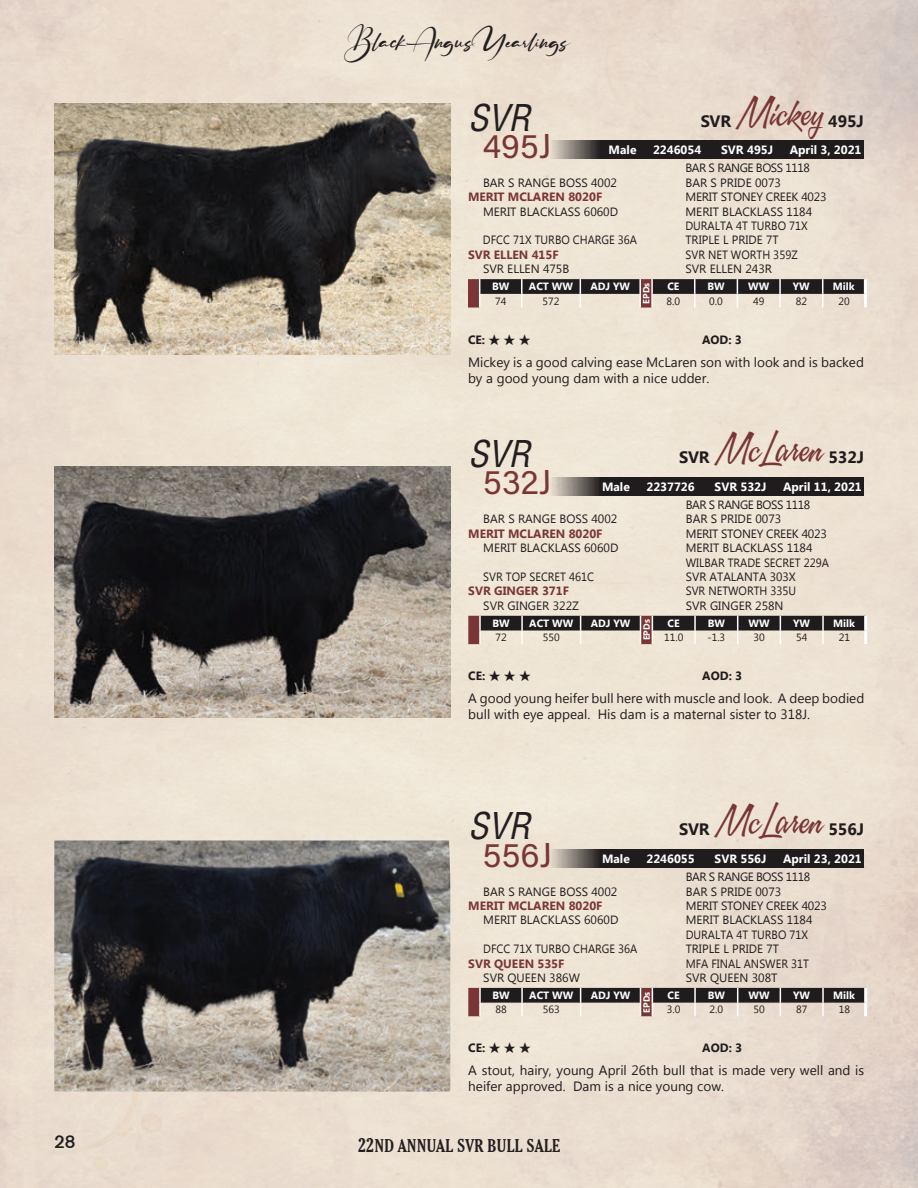
<style>
.page{position:relative;width:918px;height:1188px;background:#fff}
.page>*{position:absolute;margin:0;border:0;box-sizing:border-box;transform-origin:0 0}
.t1{font:italic condensed 36px "Helvetica";color:#231f20}
.Lot{font:34.5px "Acumin Pro";color:#7a3636}
.t2{font:21px "Ruthligos";color:#231f20}
.t3{font:700 condensed 18px "Cheltenham BT";color:#231f20}
.t4{font:18px "Gothic 725 BT Bold A";color:#231f20}
.Animal_Name{font:700 16.5px "Lao UI";color:#201c1d}
.Footnotes{font:13.5px/16.2px "Lao UI";color:#201c1d}
.Pedigree{font:12px "Lao UI";color:#201c1d}
.Pedigree-2{font:12px "Lao UI";color:#201c1d;scale:.93 1}
.t5{font:700 12px "Lao UI";color:#fff}
.Pedigree-3{font:700 12px "Lao UI";color:#7a3636}
.Pedigree-4{font:12px "Lao UI";letter-spacing:-.02em;color:#201c1d}
.Pedigree-5{font:12px "Lao UI";letter-spacing:-.04em;color:#201c1d}
.CE{font:700 12px "Lao UI";color:#201c1d}
.t6{font:700 10.5px "Lao UI";color:#fff}
.t7{font:10.5px "Lao UI";color:#201c1d}
.t8{font:700 9px "Lao UI";color:#fff}
.s1{font-family:"A&S Speedway";font-weight:400;font-size:36px;color:#7a3636}
.s2{font-size:19.5px}
</style>
<div class="page">
<img style="left:0;top:0;width:918px;height:1188px">
<svg style="left:550px;top:477px;width:314px;height:19px;background:#302c2b"></svg>
<svg style="left:468px;top:616px;width:399px;height:28px;background:#887e78"></svg>
<svg style="left:550px;top:849px;width:314px;height:19px;background:#302b2b"></svg>
<svg style="left:468px;top:988px;width:399px;height:28px;background:#857b75"></svg>
<img style="left:54px;top:466px;width:396px;height:251px">
<img style="left:54px;top:840px;width:396px;height:252px">
<img style="left:54px;top:104px;width:396px;height:251px">
<div style="left:550px;top:140px;width:314px;height:19px;background:#201c1d"></div>
<hr style="left:864px;top:279px;width:3px;height:15px;background:#fff">
<hr style="left:864px;top:294px;width:3px;height:14px;background:#fff">
<svg style="left:468px;top:279px;width:397px;height:29px;background:#887e78"></svg>
<p class="t2" style="left:348px;top:29px;width:224px">Black Angus Yearlings</p>
<p class="t1" style="left:468px;top:94px;width:64px">SVR</p>
<p class="Lot" style="left:483px;top:122px;width:71px">495J</p>
<p class="Animal_Name" style="left:701px;top:110px;width:165px">SVR <span class="s1">Mickey</span> 495J</p>
<p class="t5" style="left:609px;top:142px;width:29px">Male</p>
<p class="t5" style="left:653px;top:142px;width:50px">2246054</p>
<p class="t5" style="left:721px;top:142px;width:53px">SVR 495J</p>
<p class="t5" style="left:790px;top:142px;width:73px">April 3, 2021</p>
<p class="Pedigree-5" style="left:686px;top:160px;width:126px">BAR S RANGE BOSS 1118</p>
<p class="Pedigree" style="left:483px;top:175px;width:136px">BAR S RANGE BOSS 4002</p>
<p class="Pedigree" style="left:686px;top:175px;width:97px">BAR S PRIDE 0073</p>
<p class="Pedigree-3" style="left:468px;top:189px;width:136px">MERIT MCLAREN 8020F</p>
<p class="Pedigree-4" style="left:685px;top:189px;width:143px">MERIT STONEY CREEK 4023</p>
<p class="Pedigree" style="left:483px;top:203px;width:137px">MERIT BLACKLASS 6060D</p>
<p class="Pedigree" style="left:686px;top:203px;width:128px">MERIT BLACKLASS 1184</p>
<p class="Pedigree-2" style="left:686px;top:218px;width:133px">DURALTA 4T TURBO 71X</p>
<p class="Pedigree-2" style="left:483px;top:232px;width:167px">DFCC 71X TURBO CHARGE 36A</p>
<p class="Pedigree" style="left:686px;top:232px;width:95px">TRIPLE L PRIDE 7T</p>
<p class="Pedigree-3" style="left:468px;top:247px;width:92px">SVR ELLEN 415F</p>
<p class="Pedigree-2" style="left:686px;top:247px;width:122px">SVR NET WORTH 359Z</p>
<p class="Pedigree" style="left:483px;top:261px;width:88px">SVR ELLEN 475B</p>
<p class="Pedigree" style="left:686px;top:261px;width:88px">SVR ELLEN 243R</p>
<p class="t6" style="left:492px;top:280px;width:19px">BW</p>
<p class="t6" style="left:529px;top:280px;width:46px">ACT WW</p>
<p class="t6" style="left:590px;top:280px;width:41px">ADJ YW</p>
<p class="t8" style="left:640px;top:304px;width:22px;rotate:-90deg">EPDs</p>
<p class="t6" style="left:667px;top:280px;width:14px">CE</p>
<p class="t6" style="left:707px;top:280px;width:19px">BW</p>
<p class="t6" style="left:748px;top:280px;width:23px">WW</p>
<p class="t6" style="left:793px;top:280px;width:18px">YW</p>
<p class="t6" style="left:833px;top:280px;width:23px">Milk</p>
<p class="t7" style="left:495px;top:294px;width:13px">74</p>
<p class="t7" style="left:543px;top:294px;width:18px">572</p>
<p class="t7" style="left:667px;top:294px;width:15px">8.0</p>
<p class="t7" style="left:709px;top:294px;width:15px">0.0</p>
<p class="t7" style="left:753px;top:294px;width:13px">49</p>
<p class="t7" style="left:796px;top:294px;width:13px">82</p>
<p class="t7" style="left:838px;top:294px;width:13px">20</p>
<p class="CE" style="left:468px;top:331px;width:64px">CE: ★ ★ ★</p>
<p class="CE" style="left:702px;top:331px;width:41px">AOD: 3</p>
<p class="Footnotes" style="left:468px;top:353px;width:397px">Mickey is a good calving ease McLaren son with look and is backed by a good young dam with a nice udder.</p>
<p class="t1" style="left:468px;top:431px;width:64px">SVR</p>
<p class="Lot" style="left:483px;top:458px;width:71px">532J</p>
<p class="Animal_Name" style="left:679px;top:446px;width:187px">SVR <span class="s1">McLaren</span> 532J</p>
<p class="t5" style="left:602px;top:478px;width:29px">Male</p>
<p class="t5" style="left:646px;top:478px;width:50px">2237726</p>
<p class="t5" style="left:715px;top:478px;width:53px">SVR 532J</p>
<p class="t5" style="left:783px;top:478px;width:80px">April 11, 2021</p>
<p class="Pedigree-5" style="left:686px;top:497px;width:126px">BAR S RANGE BOSS 1118</p>
<p class="Pedigree" style="left:483px;top:511px;width:136px">BAR S RANGE BOSS 4002</p>
<p class="Pedigree" style="left:686px;top:511px;width:97px">BAR S PRIDE 0073</p>
<p class="Pedigree-3" style="left:468px;top:526px;width:136px">MERIT MCLAREN 8020F</p>
<p class="Pedigree-4" style="left:686px;top:526px;width:143px">MERIT STONEY CREEK 4023</p>
<p class="Pedigree" style="left:483px;top:540px;width:137px">MERIT BLACKLASS 6060D</p>
<p class="Pedigree" style="left:686px;top:540px;width:128px">MERIT BLACKLASS 1184</p>
<p class="Pedigree-2" style="left:686px;top:554px;width:155px">WILBAR TRADE SECRET 229A</p>
<p class="Pedigree-2" style="left:483px;top:569px;width:121px">SVR TOP SECRET 461C</p>
<p class="Pedigree" style="left:686px;top:569px;width:111px">SVR ATALANTA 303X</p>
<p class="Pedigree-3" style="left:468px;top:583px;width:102px">SVR GINGER 371F</p>
<p class="Pedigree-2" style="left:686px;top:583px;width:120px">SVR NETWORTH 335U</p>
<p class="Pedigree" style="left:483px;top:598px;width:97px">SVR GINGER 322Z</p>
<p class="Pedigree" style="left:686px;top:598px;width:99px">SVR GINGER 258N</p>
<p class="t6" style="left:492px;top:616px;width:19px">BW</p>
<p class="t6" style="left:529px;top:616px;width:46px">ACT WW</p>
<p class="t6" style="left:591px;top:616px;width:41px">ADJ YW</p>
<p class="t8" style="left:641px;top:640px;width:22px;rotate:-90deg">EPDs</p>
<p class="t6" style="left:668px;top:616px;width:14px">CE</p>
<p class="t6" style="left:708px;top:616px;width:19px">BW</p>
<p class="t6" style="left:748px;top:616px;width:23px">WW</p>
<p class="t6" style="left:793px;top:616px;width:18px">YW</p>
<p class="t6" style="left:833px;top:616px;width:23px">Milk</p>
<p class="t7" style="left:495px;top:630px;width:13px">72</p>
<p class="t7" style="left:543px;top:630px;width:18px">550</p>
<p class="t7" style="left:664px;top:630px;width:21px">11.0</p>
<p class="t7" style="left:707px;top:630px;width:19px">-1.3</p>
<p class="t7" style="left:753px;top:630px;width:13px">30</p>
<p class="t7" style="left:796px;top:630px;width:13px">54</p>
<p class="t7" style="left:839px;top:630px;width:13px">21</p>
<p class="CE" style="left:468px;top:668px;width:64px">CE: ★ ★ ★</p>
<p class="CE" style="left:702px;top:668px;width:41px">AOD: 3</p>
<p class="Footnotes" style="left:468px;top:690px;width:398px">A good young heifer bull here with muscle and look. A deep bodied bull with eye appeal. His dam is a maternal sister to 318J.</p>
<p class="t1" style="left:468px;top:803px;width:64px">SVR</p>
<p class="Lot" style="left:483px;top:831px;width:72px">556J</p>
<p class="Animal_Name" style="left:679px;top:818px;width:187px">SVR <span class="s1">McLaren</span> 556J</p>
<p class="t5" style="left:602px;top:851px;width:29px">Male</p>
<p class="t5" style="left:646px;top:851px;width:50px">2246055</p>
<p class="t5" style="left:715px;top:851px;width:53px">SVR 556J</p>
<p class="t5" style="left:783px;top:851px;width:80px">April 23, 2021</p>
<p class="Pedigree-5" style="left:686px;top:869px;width:126px">BAR S RANGE BOSS 1118</p>
<p class="Pedigree" style="left:483px;top:883px;width:136px">BAR S RANGE BOSS 4002</p>
<p class="Pedigree" style="left:686px;top:883px;width:97px">BAR S PRIDE 0073</p>
<p class="Pedigree-3" style="left:468px;top:898px;width:136px">MERIT MCLAREN 8020F</p>
<p class="Pedigree-4" style="left:686px;top:898px;width:143px">MERIT STONEY CREEK 4023</p>
<p class="Pedigree" style="left:483px;top:912px;width:137px">MERIT BLACKLASS 6060D</p>
<p class="Pedigree" style="left:686px;top:912px;width:128px">MERIT BLACKLASS 1184</p>
<p class="Pedigree-2" style="left:686px;top:927px;width:133px">DURALTA 4T TURBO 71X</p>
<p class="Pedigree-2" style="left:483px;top:941px;width:167px">DFCC 71X TURBO CHARGE 36A</p>
<p class="Pedigree" style="left:686px;top:941px;width:95px">TRIPLE L PRIDE 7T</p>
<p class="Pedigree-3" style="left:468px;top:955px;width:98px">SVR QUEEN 535F</p>
<p class="Pedigree-2" style="left:686px;top:955px;width:134px">MFA FINAL ANSWER 31T</p>
<p class="Pedigree" style="left:483px;top:970px;width:98px">SVR QUEEN 386W</p>
<p class="Pedigree" style="left:686px;top:970px;width:93px">SVR QUEEN 308T</p>
<p class="t6" style="left:492px;top:988px;width:19px">BW</p>
<p class="t6" style="left:529px;top:988px;width:46px">ACT WW</p>
<p class="t6" style="left:591px;top:988px;width:41px">ADJ YW</p>
<p class="t8" style="left:641px;top:1013px;width:22px;rotate:-90deg">EPDs</p>
<p class="t6" style="left:668px;top:988px;width:14px">CE</p>
<p class="t6" style="left:708px;top:988px;width:19px">BW</p>
<p class="t6" style="left:748px;top:988px;width:23px">WW</p>
<p class="t6" style="left:793px;top:988px;width:18px">YW</p>
<p class="t6" style="left:833px;top:988px;width:23px">Milk</p>
<p class="t7" style="left:495px;top:1003px;width:13px">88</p>
<p class="t7" style="left:543px;top:1003px;width:18px">563</p>
<p class="t7" style="left:667px;top:1003px;width:15px">3.0</p>
<p class="t7" style="left:710px;top:1003px;width:15px">2.0</p>
<p class="t7" style="left:753px;top:1003px;width:13px">50</p>
<p class="t7" style="left:796px;top:1003px;width:13px">87</p>
<p class="t7" style="left:839px;top:1003px;width:13px">18</p>
<p class="CE" style="left:468px;top:1040px;width:64px">CE: ★ ★ ★</p>
<p class="CE" style="left:702px;top:1040px;width:41px">AOD: 3</p>
<p class="Footnotes" style="left:468px;top:1062px;width:398px">A stout, hairy, young April 26th bull that is made very well and is heifer approved. Dam is a nice young cow.</p>
<h3 class="t4" style="left:54px;top:1131px;width:23px">28</h3>
<h3 class="t3" style="left:358px;top:1135px;width:204px"><span class="s2">22</span>ND ANNUAL SVR BULL SALE</h3>
</div>
